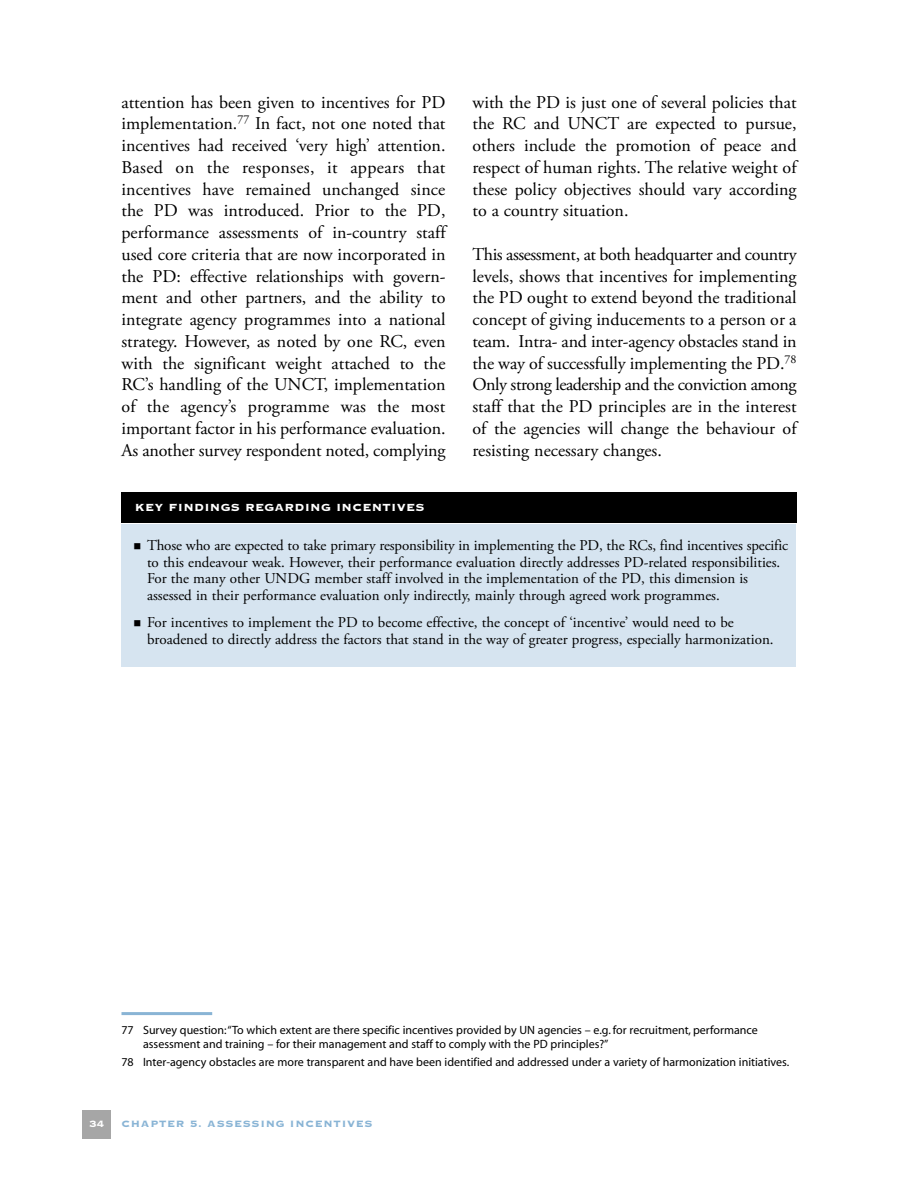
<style>
.page{position:relative;width:918px;height:1188px;background:#fff}
.page>*{position:absolute;margin:0;border:0;box-sizing:border-box;transform-origin:0 0}
.t1{font:18px/21.8px "Adobe Garamond Pro";color:#000;text-align:justify}
.t2{font:15px/16.5px "Adobe Garamond Pro";color:#000}
.t3{font:13.5px "Copperplate Thirty Three BC";letter-spacing:.025em;color:#fff}
.t4{font:12px/13.5px "Myriad";color:#000}
.t5{font:12px "Copperplate Thirty Three BC";letter-spacing:.06em;color:#89b4d5}
.t6{font:12px "Copperplate Thirty Three BC";color:#fff}
</style>
<div class="page">
<div style="left:83px;top:1110px;width:28px;height:28px;background:#a6a6a6"></div>
<hr style="left:122px;top:1012px;width:90px;height:3px;background:#89b4d5">
<div style="left:121px;top:493px;width:675px;height:30px;background:#000"></div>
<div style="left:122px;top:524px;width:674px;height:143px;background:#d6e4f0"></div>
<p class="t1" style="left:121px;top:93px;width:326px">attention has been given to incentives for PD implementation.<sup>77</sup> In fact, not one noted that incentives had received ‘very high’ attention.<br>Based on the responses, it appears that incentives have remained unchanged since the PD was introduced. Prior to the PD, performance assessments of in-country staff used core criteria that are now incorporated in the PD: effective relationships with govern&shy;ment and other partners, and the ability to integrate agency programmes into a national strategy. However, as noted by one RC, even with the significant weight attached to the RC’s handling of the UNCT, implementation of the agency’s programme was the most important factor in his performance evaluation.<br>As another survey respondent noted, complying</p>
<p class="t1" style="left:472px;top:93px;width:326px">with the PD is just one of several policies that the RC and UNCT are expected to pursue, others include the promotion of peace and respect of human rights. The relative weight of these policy objectives should vary according to a country situation.</p>
<p class="t1" style="left:472px;top:245px;width:326px">This assessment, at both headquarter and country levels, shows that incentives for implementing the PD ought to extend beyond the traditional concept of giving inducements to a person or a team. Intra- and inter-agency obstacles stand in the way of successfully implementing the PD.<sup>78<br></sup>Only strong leadership and the conviction among staff that the PD principles are in the interest of the agencies will change the behaviour of resisting necessary changes.</p>
<p class="t3" style="left:135px;top:499px;width:291px">KEY FINDINGS REGARDING INCENTIVES</p>
<p class="t2" style="left:147px;top:539px;width:643px;text-indent:-14px">■ Those who are expected to take primary responsibility in implementing the PD, the RCs, find incentives specific to this endeavour weak. However, their performance evaluation directly addresses PD-related responsibilities.<br>For the many other UNDG member staff involved in the implementation of the PD, this dimension is assessed in their performance evaluation only indirectly, mainly through agreed work programmes.</p>
<p class="t2" style="left:147px;top:615px;width:628px;text-indent:-14px">■ For incentives to implement the PD to become effective, the concept of ‘incentive’ would need to be broadened to directly address the factors that stand in the way of greater progress, especially harmonization.</p>
<p class="t4" style="left:143px;top:1024px;width:616px;text-indent:-22px">77 Survey question:“To which extent are there specific incentives provided by UN agencies – e.g. for recruitment, performance assessment and training – for their management and staff to comply with the PD principles?”</p>
<p class="t4" style="left:122px;top:1057px;width:669px">78 Inter-agency obstacles are more transparent and have been identified and addressed under a variety of harmonization initiatives.</p>
<p class="t6" style="left:89px;top:1116px;width:16px">34</p>
<p class="t5" style="left:122px;top:1115px;width:253px">CHAPTER 5. ASSESSING INCENTIVES</p>
</div>
